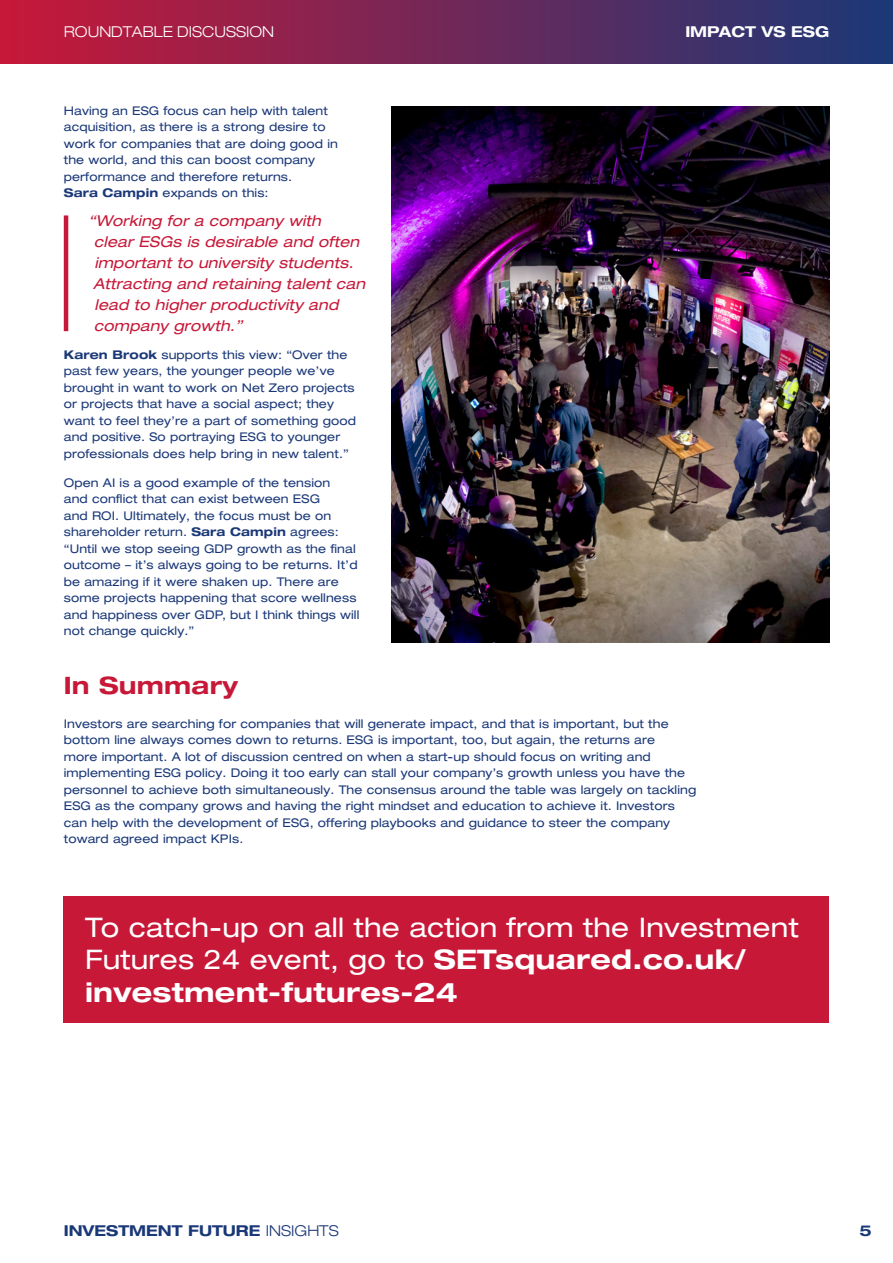
<style>
.page{position:relative;width:893px;height:1263px;background:#fff}
.page>*{position:absolute;margin:0;border:0;box-sizing:border-box;transform-origin:0 0}
.t1{font:expanded 27px/32.4px "Helvetica Neue LT Pro";letter-spacing:.01em;color:#fff}
.t2{font:700 expanded 24px "Helvetica Neue LT Pro";letter-spacing:.01em;color:#c71838}
.t3{font:italic expanded 15px/21px "Helvetica Neue LT Pro";color:#c71838}
.t4{font:700 expanded 15px "Helvetica Neue LT Pro";color:#1a3878}
.t5{font:300 expanded 15px "Helvetica Neue LT Pro";color:#fff}
.t6{font:700 expanded 15px "Helvetica Neue LT Pro";color:#fff}
.t7{font:expanded 12px/16.5px "Helvetica Neue LT Pro";letter-spacing:.01em;color:#1a3878}
.s1{font-weight:700}
.s2{font-weight:300}
</style>
<div class="page">
<div style="left:0;top:0;width:893px;height:64px;background:linear-gradient(to right,#c71838,#1b3877)"></div>
<img style="left:392px;top:106px;width:437px;height:536px">
<hr style="left:64px;top:215px;width:4px;height:116px;background:#c71838">
<div style="left:64px;top:896px;width:765px;height:127px;background:#c71838"></div>
<p class="t5" style="left:64px;top:23px;width:212px">ROUNDTABLE DISCUSSION</p>
<p class="t6" style="left:685px;top:22px;width:145px">IMPACT VS ESG</p>
<p class="t7" style="left:64px;top:102px;width:276px">Having an ESG focus can help with talent acquisition, as there is a strong desire to work for companies that are doing good in the world, and this can boost company performance and therefore returns.<br><span class="s1">Sara Campin</span> expands on this:</p>
<p class="t3" style="left:89px;top:210px;width:282px">“Working for a company with clear ESGs is desirable and often important to university students.<br>Attracting and retaining talent can lead to higher productivity and company growth.”</p>
<p class="t7" style="left:64px;top:346px;width:294px"><span class="s1">Karen Brook</span> supports this view: “Over the past few years, the younger people we’ve brought in want to work on Net Zero projects or projects that have a social aspect; they want to feel they’re a part of something good and positive. So portraying ESG to younger professionals does help bring in new talent.”</p>
<p class="t7" style="left:64px;top:474px;width:297px">Open AI is a good example of the tension<br>and conflict that can exist between ESG<br>and ROI. Ultimately, the focus must be on shareholder return. <span class="s1">Sara Campin</span> agrees: “Until we stop seeing GDP growth as the final outcome – it’s always going to be returns. It’d be amazing if it were shaken up. There are some projects happening that score wellness and happiness over GDP, but I think things will not change quickly.”</p>
<h2 class="t2" style="left:64px;top:670px;width:176px">In Summary</h2>
<p class="t7" style="left:64px;top:715px;width:634px">Investors are searching for companies that will generate impact, and that is important, but the bottom line always comes down to returns. ESG is important, too, but again, the returns are<br>more important. A lot of discussion centred on when a start-up should focus on writing and implementing ESG policy. Doing it too early can stall your company’s growth unless you have the personnel to achieve both simultaneously. The consensus around the table was largely on tackling ESG as the company grows and having the right mindset and education to achieve it. Investors can help with the development of ESG, offering playbooks and guidance to steer the company toward agreed impact KPIs.</p>
<h1 class="t1" style="left:85px;top:910px;width:715px">To catch-up on all the action from the Investment<br>Futures 24 event, go to <span class="s1">SETsquared.co.uk/ investment-futures-24</span></h1>
<p class="t4" style="left:64px;top:1221px;width:276px">INVESTMENT FUTURE <span class="s2">INSIGHTS</span></p>
<p class="t4" style="left:859px;top:1221px;width:14px">5</p>
</div>
